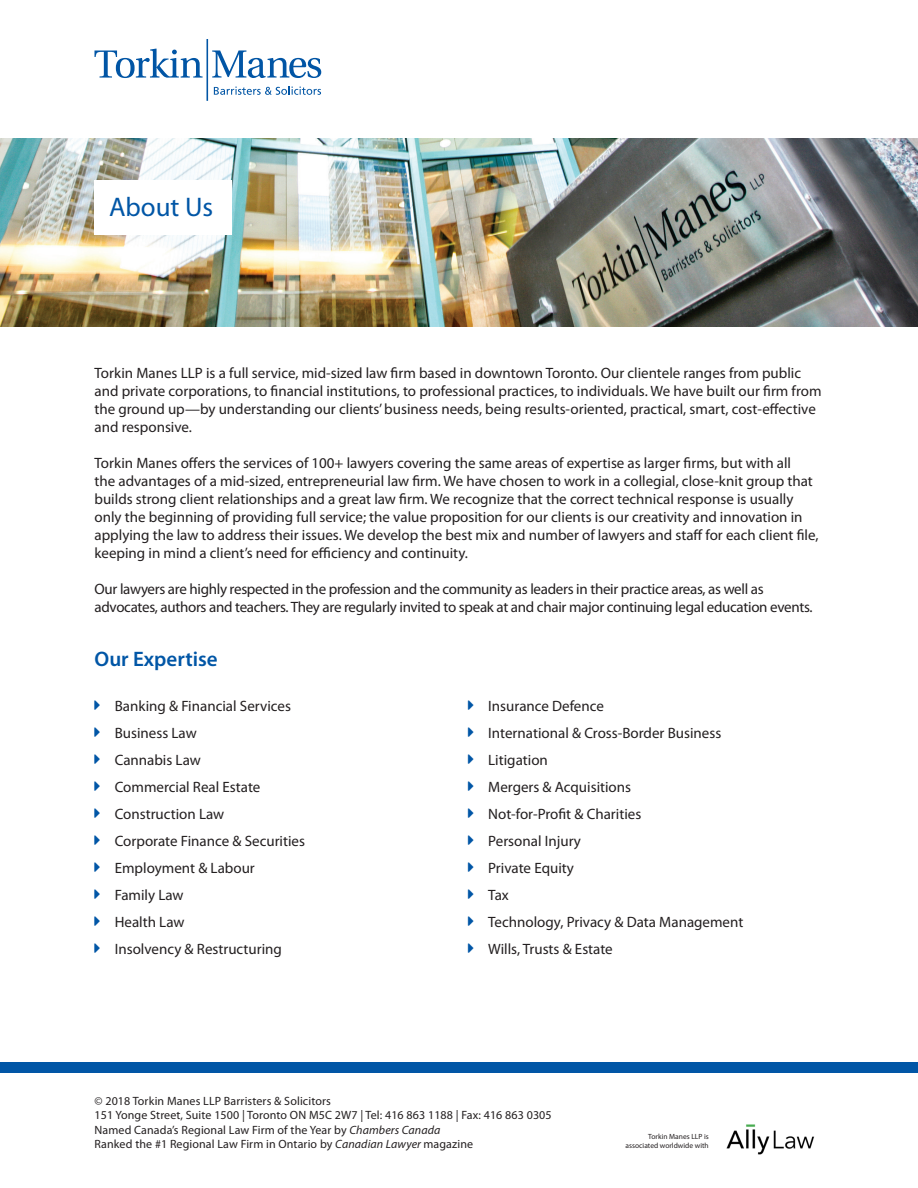
<style>
.page{position:relative;width:918px;height:1188px;background:#fff}
.page>*{position:absolute;margin:0;border:0;box-sizing:border-box;transform-origin:0 0}
.Paragraph{font:27px "Myriad Pro";color:#0156a6}
.Paragraph-2{font:600 21px "Myriad Pro";color:#0156a6}
.Paragraph-3{font:15px/18px "Myriad Pro";color:#231f20}
.Paragraph-4{font:15px/18px "Myriad Pro";letter-spacing:-.02em;color:#231f20}
.t1{font:12px/14.4px "Myriad Pro";letter-spacing:.01em;color:#231f20}
.t2{font:7.5px/9px "Myriad Pro";color:#231f20;text-align:right}
.s1{font-style:italic}
</style>
<div class="page">
<img style="left:726px;top:1124px;width:88px;height:31px">
<div style="left:0;top:1062px;width:918px;height:11px;background:#0156a6"></div>
<img style="left:0;top:138px;width:918px;height:189px">
<svg style="left:94px;top:49px;width:109px;height:29px"></svg>
<svg style="left:212px;top:50px;width:109px;height:28px"></svg>
<hr style="left:207px;top:39px;width:1px;height:62px;background:#0155a5">
<svg style="left:214px;top:86px;width:107px;height:9px"></svg>
<div style="left:94px;top:180px;width:138px;height:55px;background:#fff"></div>
<p class="Paragraph" style="left:109px;top:190px;width:106px">About Us</p>
<p class="Paragraph-3" style="left:94px;top:364px;width:729px">Torkin Manes LLP is a full service, mid-sized law firm based in downtown Toronto. Our clientele ranges from public and private corporations, to financial institutions, to professional practices, to individuals. We have built our firm from the ground up—by understanding our clients’ business needs, being results-oriented, practical, smart, cost-effective and responsive.</p>
<p class="Paragraph-3" style="left:94px;top:454px;width:726px">Torkin Manes offers the services of 100+ lawyers covering the same areas of expertise as larger firms, but with all<br>the advantages of a mid-sized, entrepreneurial law firm. We have chosen to work in a collegial, close-knit group that builds strong client relationships and a great law firm. We recognize that the correct technical response is usually only the beginning of providing full service; the value proposition for our clients is our creativity and innovation in applying the law to address their issues. We develop the best mix and number of lawyers and staff for each client file, keeping in mind a client’s need for efficiency and continuity.</p>
<p class="Paragraph-4" style="left:94px;top:580px;width:720px">Our lawyers are highly respected in the profession and the community as leaders in their practice areas, as well as advocates, authors and teachers. They are regularly invited to speak at and chair major continuing legal education events.</p>
<p class="Paragraph-2" style="left:94px;top:646px;width:125px">Our Expertise</p>
<p class="Paragraph-3" style="left:115px;top:697px;width:178px">Banking &amp; Financial Services</p>
<p class="Paragraph-3" style="left:115px;top:724px;width:83px">Business Law</p>
<p class="Paragraph-3" style="left:115px;top:751px;width:88px">Cannabis Law</p>
<p class="Paragraph-3" style="left:115px;top:778px;width:147px">Commercial Real Estate</p>
<p class="Paragraph-3" style="left:115px;top:805px;width:111px">Construction Law</p>
<p class="Paragraph-3" style="left:115px;top:832px;width:192px">Corporate Finance &amp; Securities</p>
<p class="Paragraph-3" style="left:115px;top:859px;width:142px">Employment &amp; Labour</p>
<p class="Paragraph-3" style="left:115px;top:886px;width:70px">Family Law</p>
<p class="Paragraph-3" style="left:115px;top:913px;width:71px">Health Law</p>
<p class="Paragraph-3" style="left:115px;top:940px;width:169px">Insolvency &amp; Restructuring</p>
<p class="Paragraph-3" style="left:488px;top:697px;width:117px">Insurance Defence</p>
<p class="Paragraph-3" style="left:488px;top:724px;width:235px">International &amp; Cross-Border Business</p>
<p class="Paragraph-3" style="left:488px;top:751px;width:61px">Litigation</p>
<p class="Paragraph-3" style="left:488px;top:778px;width:144px">Mergers &amp; Acquisitions</p>
<p class="Paragraph-3" style="left:488px;top:805px;width:155px">Not-for-Profit &amp; Charities</p>
<p class="Paragraph-3" style="left:488px;top:832px;width:94px">Personal Injury</p>
<p class="Paragraph-3" style="left:488px;top:859px;width:87px">Private Equity</p>
<p class="Paragraph-3" style="left:488px;top:886px;width:22px">Tax</p>
<p class="Paragraph-3" style="left:488px;top:913px;width:257px">Technology, Privacy &amp; Data Management</p>
<p class="Paragraph-3" style="left:488px;top:940px;width:126px">Wills, Trusts &amp; Estate</p>
<p class="t1" style="left:94px;top:1093px;width:459px">© 2018 Torkin Manes LLP Barristers &amp; Solicitors<br>151 Yonge Street, Suite 1500 | Toronto ON M5C 2W7 | Tel: 416 863 1188 | Fax: 416 863 0305<br>Named Canada’s Regional Law Firm of the Year by <span class="s1">Chambers Canada<br></span>Ranked the #1 Regional Law Firm in Ontario by <span class="s1">Canadian Lawyer</span> magazine</p>
<p class="t2" style="left:626px;top:1132px;width:85px">Torkin Manes LLP is associated worldwide with</p>
</div>
